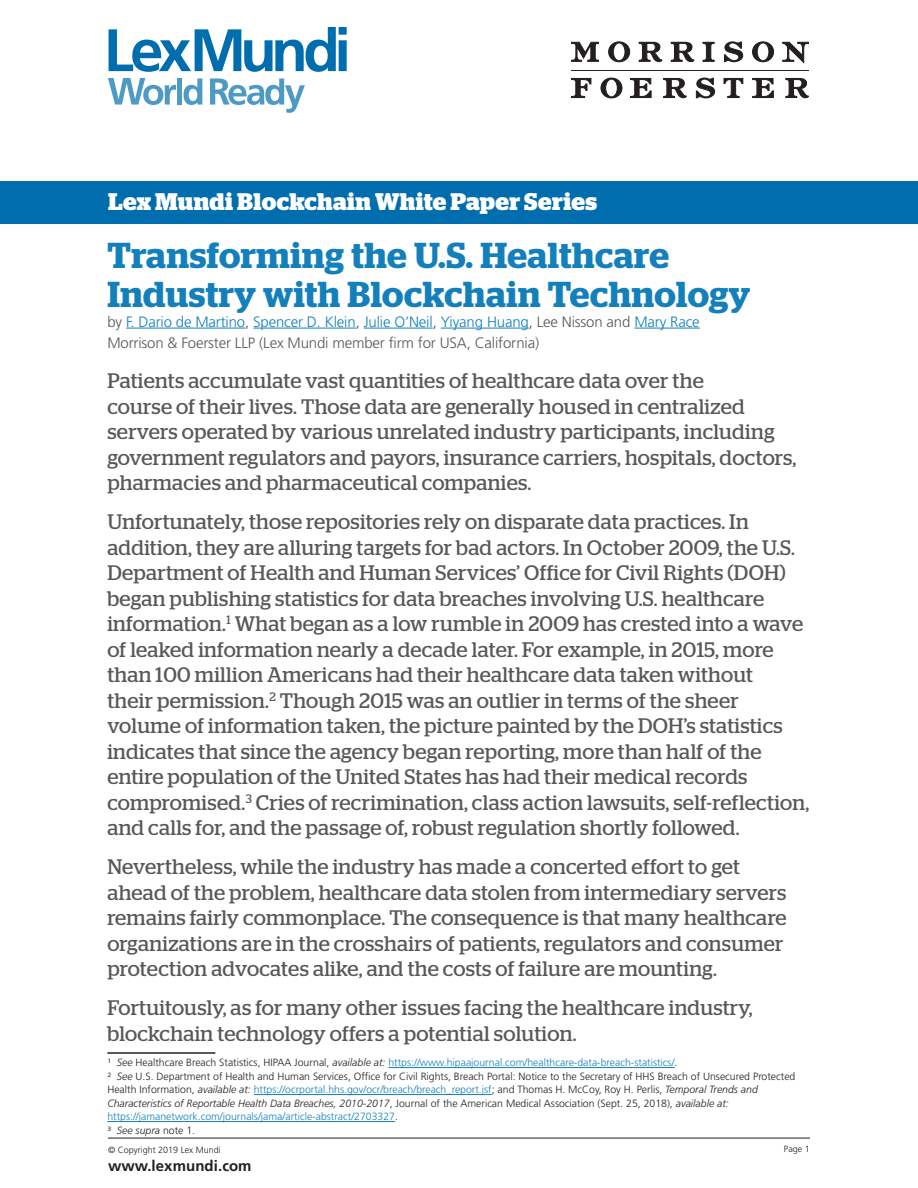
<style>
.page{position:relative;width:918px;height:1188px;background:#fff}
.page>*{position:absolute;margin:0;border:0;box-sizing:border-box;transform-origin:0 0}
.h1__19pt_Cond__403{font:600 36px/39px "Stag";letter-spacing:.015em;color:#1480bb}
.t1{font:700 24px "Stag";letter-spacing:.015em;color:#fff}
.t2{font:21px/25.5px "Stag";letter-spacing:.015em;color:#57585a}
.Subhead{font:300 15px/21px "Frutiger LT Std";letter-spacing:-.01em;color:#57585a}
.t3{font:700 15px "Frutiger LT Std";letter-spacing:.005em;color:#231f20}
.t4{font:300 10.5px/13.5px "Frutiger LT Std";color:#231f20}
.t5{font:300 10.5px "Frutiger LT Std";color:#1480bb}
.t6{font:italic 300 10.5px "Frutiger LT Std";color:#231f20}
.t7{font:300 9px "Frutiger LT Std";color:#231f20}
.s1{color:#1480bb}
.s2{color:#231f20}
.s3{font-style:italic;color:#231f20}
.s4{font-style:italic}
.s5{font-style:normal}
</style>
<div class="page">
<svg style="left:108px;top:78px;width:68px;height:27px"></svg>
<div style="left:177px;top:78px;width:5px;height:27px;background:#4d9ac6"></div>
<svg style="left:183px;top:78px;width:19px;height:27px"></svg>
<svg style="left:210px;top:78px;width:95px;height:35px"></svg>
<svg style="left:109px;top:27px;width:238px;height:45px"></svg>
<hr style="left:108px;top:1138px;width:702px;height:1px;background:#231f20">
<div style="left:0;top:181px;width:918px;height:43px;background:#006eae"></div>
<hr style="left:126px;top:328px;width:119px;height:1px;background:#1480bb">
<hr style="left:253px;top:328px;width:103px;height:1px;background:#1480bb">
<hr style="left:364px;top:328px;width:69px;height:1px;background:#1480bb">
<hr style="left:441px;top:328px;width:88px;height:1px;background:#1480bb">
<hr style="left:634px;top:328px;width:66px;height:1px;background:#1480bb">
<hr style="left:107px;top:1052px;width:108px;height:2px;background:#231f20">
<hr style="left:388px;top:1067px;width:287px;height:1px;background:#1480bb">
<hr style="left:254px;top:1094px;width:238px;height:1px;background:#1480bb">
<hr style="left:107px;top:1121px;width:288px;height:1px;background:#1480bb">
<hr style="left:571px;top:70px;width:238px;height:1px;background:#231f20">
<svg style="left:571px;top:42px;width:28px;height:20px"></svg>
<svg style="left:608px;top:42px;width:22px;height:20px"></svg>
<svg style="left:639px;top:42px;width:23px;height:20px"></svg>
<svg style="left:671px;top:42px;width:23px;height:20px"></svg>
<svg style="left:703px;top:42px;width:12px;height:20px"></svg>
<svg style="left:724px;top:42px;width:19px;height:20px"></svg>
<svg style="left:752px;top:42px;width:22px;height:20px"></svg>
<svg style="left:782px;top:42px;width:27px;height:21px"></svg>
<svg style="left:571px;top:78px;width:20px;height:20px"></svg>
<svg style="left:601px;top:78px;width:21px;height:20px"></svg>
<svg style="left:630px;top:78px;width:21px;height:20px"></svg>
<svg style="left:663px;top:78px;width:24px;height:20px"></svg>
<svg style="left:696px;top:78px;width:19px;height:20px"></svg>
<svg style="left:724px;top:78px;width:19px;height:20px"></svg>
<svg style="left:752px;top:78px;width:22px;height:20px"></svg>
<svg style="left:785px;top:78px;width:24px;height:20px"></svg>
<p class="t1" style="left:108px;top:188px;width:491px">Lex Mundi Blockchain White Paper Series</p>
<p class="h1__19pt_Cond__403" style="left:107px;top:236px;width:645px">Transforming the U.S. Healthcare<br>Industry with Blockchain Technology</p>
<p class="Subhead" style="left:107px;top:311px;width:594px">by <span class="s1">F. Dario de Martino</span>, <span class="s1">Spencer D. Klein</span>, <span class="s1">Julie O’Neil</span>, <span class="s1">Yiyang Huang</span>, Lee Nisson and <span class="s1">Mary Race<br></span>Morrison &amp; Foerster LLP (Lex Mundi member firm for USA, California)</p>
<p class="t2" style="left:107px;top:368px;width:691px">Patients accumulate vast quantities of healthcare data over the<br>course of their lives. Those data are generally housed in centralized servers operated by various unrelated industry participants, including government regulators and payors, insurance carriers, hospitals, doctors, pharmacies and pharmaceutical companies.</p>
<p class="t2" style="left:107px;top:509px;width:704px">Unfortunately, those repositories rely on disparate data practices. In addition, they are alluring targets for bad actors. In October 2009, the U.S.<br>Department of Health and Human Services’ Office for Civil Rights (DOH) began publishing statistics for data breaches involving U.S. healthcare information.<sup>1</sup> What began as a low rumble in 2009 has crested into a wave of leaked information nearly a decade later. For example, in 2015, more than 100 million Americans had their healthcare data taken without<br>their permission.<sup>2</sup> Though 2015 was an outlier in terms of the sheer volume of information taken, the picture painted by the DOH’s statistics indicates that since the agency began reporting, more than half of the entire population of the United States has had their medical records compromised.<sup>3</sup> Cries of recrimination, class action lawsuits, self-reflection, and calls for, and the passage of, robust regulation shortly followed.</p>
<p class="t2" style="left:107px;top:854px;width:681px">Nevertheless, while the industry has made a concerted effort to get ahead of the problem, healthcare data stolen from intermediary servers remains fairly commonplace. The consequence is that many healthcare organizations are in the crosshairs of patients, regulators and consumer protection advocates alike, and the costs of failure are mounting.</p>
<p class="t2" style="left:107px;top:995px;width:647px">Fortuitously, as for many other issues facing the healthcare industry, blockchain technology offers a potential solution.</p>
<p class="t5" style="left:107px;top:1057px;width:572px"><span class="s2">1</span> <span class="s3">See</span> <span class="s2">Healthcare Breach Statistics, HIPAA Journal,</span> <span class="s3">available at:</span> https://www.hipaajournal.com/healthcare-data-breach-statistics/<span class="s2">.</span></p>
<p class="t4" style="left:107px;top:1070px;width:690px">2 <span class="s4">See</span> U.S. Department of Health and Human Services, Office for Civil Rights, Breach Portal: Notice to the Secretary of HHS Breach of Unsecured Protected Health Information, <span class="s4">available at:</span> <span class="s1">https://ocrportal.hhs.gov/ocr/breach/breach_report.jsf</span>; and Thomas H. McCoy, Roy H. Perlis, <span class="s4">Temporal Trends and Characteristics of Reportable Health Data Breaches, 2010-2017</span>, Journal of the American Medical Association (Sept. 25, 2018), <span class="s4">available at: </span><span class="s1">https://jamanetwork.com/journals/jama/article-abstract/2703327</span>.</p>
<p class="t6" style="left:107px;top:1124px;width:89px"><span class="s5">3</span> See supra <span class="s5">note 1.</span></p>
<p class="t7" style="left:108px;top:1144px;width:114px">© Copyright 2019 Lex Mundi</p>
<p class="t7" style="left:784px;top:1144px;width:28px">Page 1</p>
<p class="t3" style="left:108px;top:1157px;width:145px">www.lexmundi.com</p>
</div>
